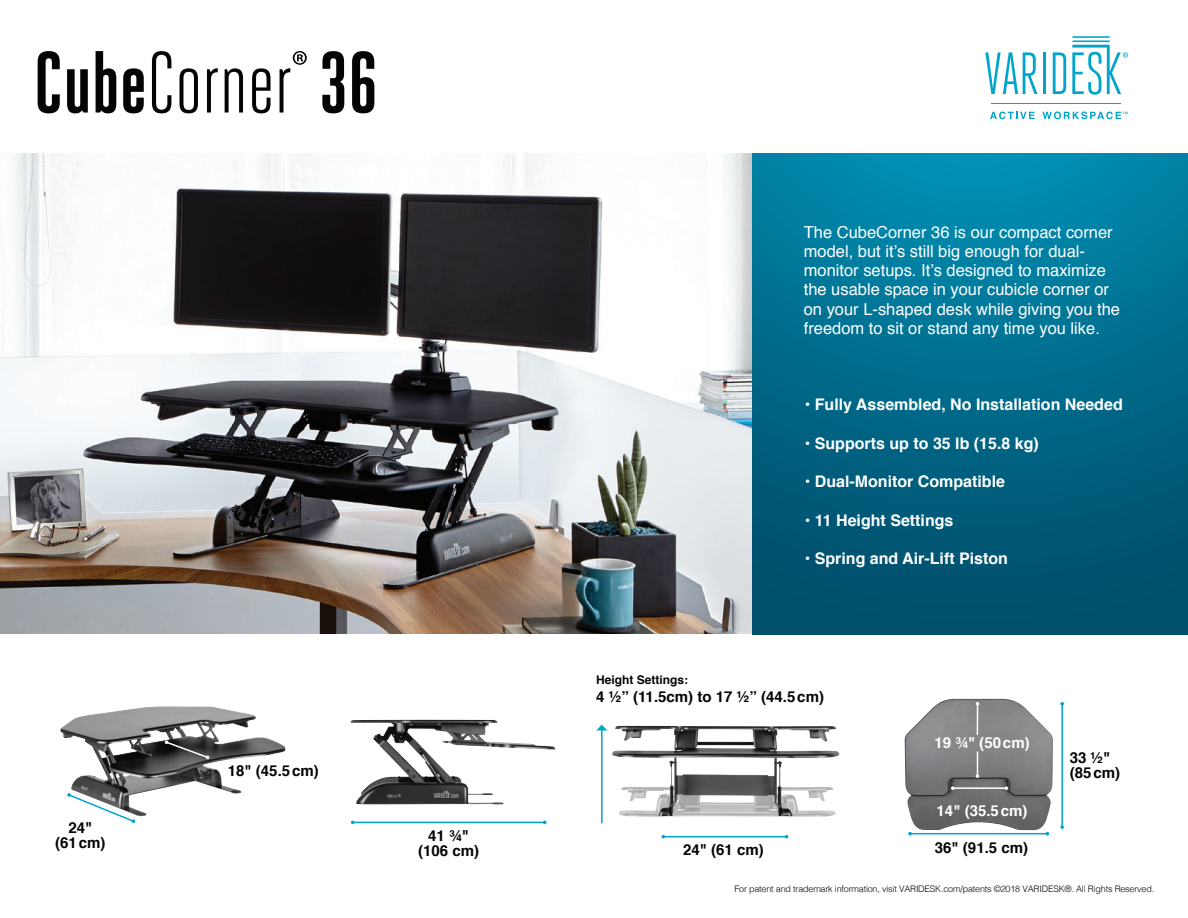
<style>
.page{position:relative;width:1188px;height:918px;background:#fff}
.page>*{position:absolute;margin:0;border:0;box-sizing:border-box;transform-origin:0 0}
.t1{font:16.5px/19.2px "Helvetica";color:#fff}
.t2{font:700 16.05px "Helvetica";color:#fff}
.t3{font:700 15px/15px "Helvetica";color:#040503;text-align:center}
.t4{font:700 15px "Helvetica";color:#fff}
.t5{font:700 12px "Helvetica";color:#040503}
.t6{font:300 9px "Helvetica";letter-spacing:-.02em;color:#040503}
</style>
<div class="page">
<hr style="left:991px;top:103px;width:130px;height:1px;background:#00a5cc">
<svg style="left:985px;top:52px;width:53px;height:42px"></svg>
<hr style="left:1043px;top:52px;width:3px;height:42px;background:#00a5cc">
<svg style="left:1053px;top:52px;width:13px;height:42px"></svg>
<svg style="left:1072px;top:36px;width:56px;height:59px"></svg>
<svg style="left:990px;top:112px;width:45px;height:7px"></svg>
<svg style="left:1042px;top:112px;width:86px;height:7px"></svg>
<img style="left:621px;top:787px;width:90px;height:24px">
<img style="left:0;top:153px;width:1188px;height:481px">
<img style="left:60px;top:706px;width:196px;height:110px">
<img style="left:351px;top:720px;width:153px;height:85px">
<hr style="left:353px;top:822px;width:192px;height:1px;background:#00a5cc">
<img style="left:612px;top:726px;width:63px;height:77px">
<hr style="left:663px;top:836px;width:124px;height:1px;background:#00a5cc">
<img style="left:905px;top:699px;width:148px;height:131px">
<hr style="left:910px;top:833px;width:137px;height:1px;background:#00a5cc">
<hr style="left:953px;top:787px;width:53px;height:2px;background:#fff">
<svg style="left:951px;top:786px;width:4px;height:4px"></svg>
<hr style="left:977px;top:704px;width:1px;height:31px;background:#fff">
<svg style="left:976px;top:752px;width:3px;height:26px"></svg>
<hr style="left:1061px;top:704px;width:2px;height:123px;background:#00a5cc">
<svg style="left:1060px;top:702px;width:4px;height:4px"></svg>
<svg style="left:1060px;top:825px;width:4px;height:4px"></svg>
<svg style="left:67px;top:793px;width:68px;height:30px"></svg>
<svg style="left:165px;top:740px;width:45px;height:19px"></svg>
<hr style="left:601px;top:730px;width:2px;height:93px;background:#00a5cc">
<svg style="left:596px;top:725px;width:11px;height:6px"></svg>
<svg style="left:38px;top:51px;width:22px;height:62px"></svg>
<svg style="left:67px;top:69px;width:21px;height:44px"></svg>
<svg style="left:96px;top:51px;width:20px;height:62px"></svg>
<svg style="left:123px;top:68px;width:21px;height:45px"></svg>
<svg style="left:152px;top:51px;width:19px;height:62px"></svg>
<svg style="left:180px;top:68px;width:18px;height:45px"></svg>
<svg style="left:207px;top:68px;width:11px;height:45px"></svg>
<svg style="left:225px;top:68px;width:18px;height:45px"></svg>
<svg style="left:252px;top:68px;width:19px;height:45px"></svg>
<svg style="left:322px;top:51px;width:22px;height:62px"></svg>
<svg style="left:352px;top:51px;width:22px;height:62px"></svg>
<svg style="left:280px;top:51px;width:27px;height:62px"></svg>
<p class="t3" style="left:228px;top:763px;width:93px">18" (45.5cm)</p>
<p class="t3" style="left:55px;top:820px;width:52px">24" (61cm)</p>
<p class="t3" style="left:418px;top:828px;width:63px">41 ¾" (106 cm)</p>
<p class="t1" style="left:804px;top:223px;width:318px">The CubeCorner 36 is our compact corner model, but it’s still big enough for dual&shy;monitor setups. It’s designed to maximize the usable space in your cubicle corner or on your L-shaped desk while giving you the freedom to sit or stand any time you like.</p>
<p class="t2" style="left:805px;top:392px;width:320px">• Fully Assembled, No Installation Needed</p>
<p class="t2" style="left:805px;top:430px;width:236px">• Supports up to 35 lb (15.8 kg)</p>
<p class="t2" style="left:805px;top:469px;width:202px">• Dual-Monitor Compatible</p>
<p class="t2" style="left:805px;top:507px;width:150px">• 11 Height Settings</p>
<p class="t2" style="left:805px;top:545px;width:205px">• Spring and Air-Lift Piston</p>
<p class="t5" style="left:596px;top:670px;width:94px">Height Settings:</p>
<p class="t3" style="left:596px;top:689px;width:229px">4 ½” (11.5cm) to 17 ½” (44.5cm)</p>
<p class="t4" style="left:935px;top:731px;width:97px">19 ¾" (50cm)</p>
<p class="t4" style="left:937px;top:798px;width:93px">14" (35.5cm)</p>
<p class="t3" style="left:683px;top:843px;width:82px">24" (61 cm)</p>
<p class="t3" style="left:935px;top:841px;width:95px">36" (91.5 cm)</p>
<p class="t3" style="left:1070px;top:750px;width:52px;text-align:left">33 ½" (85cm)</p>
<p class="t6" style="left:734px;top:881px;width:421px">For patent and trademark information, visit VARIDESK.com/patents ©2018 VARIDESK®. All Rights Reserved.</p>
</div>
